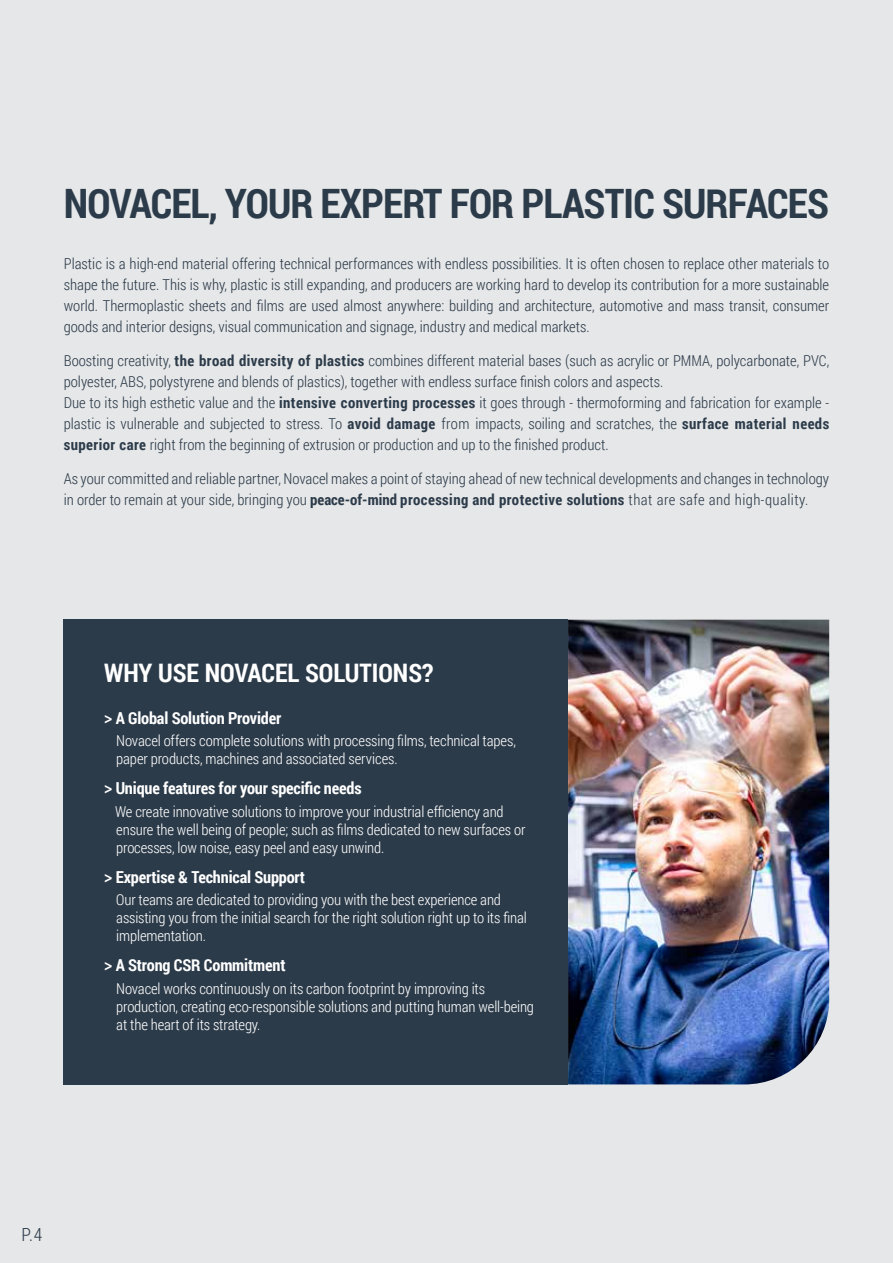
<style>
.page{position:relative;width:893px;height:1263px;background:#e6e7e8}
.page>*{position:absolute;margin:0;border:0;box-sizing:border-box;transform-origin:0 0}
.t1{font:700 40.5px "Roboto Condensed";letter-spacing:-.02em;color:#2c3b4a}
.t2{font:700 25.5px "Roboto Condensed";color:#fff}
.t3{font:300 18px "Roboto Condensed";color:#2c3b4a}
.t4{font:700 16.5px "Roboto Condensed";letter-spacing:-.01em;color:#fff}
.t5{font:300 15px/21px "Roboto Condensed";color:#2c3b4a}
.t6{font:300 15px/18px "Roboto Condensed";letter-spacing:-.01em;color:#fff}
.s1{font-weight:700}
.s2{font-family:"Calibri"}
</style>
<div class="page">
<img style="left:568px;top:620px;width:261px;height:464px">
<div style="left:63px;top:619px;width:505px;height:465px;background:#2c3b4a"></div>
<h1 class="t1" style="left:64px;top:175px;width:767px">NOVACEL, YOUR EXPERT FOR PLASTIC SURFACES</h1>
<p class="t5" style="left:64px;top:253px;width:767px;text-align:justify">Plastic is a high-end material offering technical performances with endless possibilities. It is often chosen to replace other materials to shape the future. This is why, plastic is still expanding, and producers are working hard to develop its contribution for a more sustainable world. Thermoplastic sheets and films are used almost anywhere: building and architecture, automotive and mass transit, consumer goods and interior designs, visual communication and signage, industry and medical markets.</p>
<p class="t5" style="left:64px;top:350px;width:767px">Boosting creativity, <span class="s1">the broad diversity of plastics</span> combines different material bases (such as acrylic or PMMA, polycarbonate, PVC, polyester, ABS, polystyrene and blends of plastics), together with endless surface finish colors and aspects.<br>Due to its high esthetic value and the <span class="s1">intensive converting processes</span> it goes through - thermoforming and fabrication for example - plastic is vulnerable and subjected to stress. To <span class="s1">avoid damage</span> from impacts, soiling and scratches, the <span class="s1">surface material needs superior care</span> right from the beginning of extrusion or production and up to the finished product.</p>
<p class="t5" style="left:64px;top:467px;width:767px">As your committed and reliable partner, Novacel makes a point of staying ahead of new technical developments and changes in technology in order to remain at your side, bringing you <span class="s1">peace-of-mind processing and protective solutions</span> that are safe and high-quality.</p>
<h2 class="t2" style="left:104px;top:655px;width:331px">WHY USE NOVACEL SOLUTIONS?</h2>
<p class="t4" style="left:104px;top:706px;width:179px"><span class="s2">˃</span> A Global Solution Provider</p>
<p class="t6" style="left:116px;top:731px;width:401px">Novacel offers complete solutions with processing films, technical tapes, paper products, machines and associated services.</p>
<p class="t4" style="left:104px;top:777px;width:259px"><span class="s2">˃</span> Unique features for your specific needs</p>
<p class="t6" style="left:115px;top:802px;width:412px">We create innovative solutions to improve your industrial efficiency and ensure the well being of people; such as films dedicated to new surfaces or processes, low noise, easy peel and easy unwind.</p>
<p class="t4" style="left:104px;top:865px;width:202px"><span class="s2">˃</span> Expertise &amp; Technical Support</p>
<p class="t6" style="left:116px;top:890px;width:412px">Our teams are dedicated to providing you with the best experience and assisting you from the initial search for the right solution right up to its final implementation.</p>
<p class="t4" style="left:104px;top:954px;width:183px"><span class="s2">˃</span> A Strong CSR Commitment</p>
<p class="t6" style="left:116px;top:979px;width:419px">Novacel works continuously on its carbon footprint by improving its production, creating eco-responsible solutions and putting human well-being at the heart of its strategy.</p>
<p class="t3" style="left:21px;top:1222px;width:22px">P.4</p>
</div>
